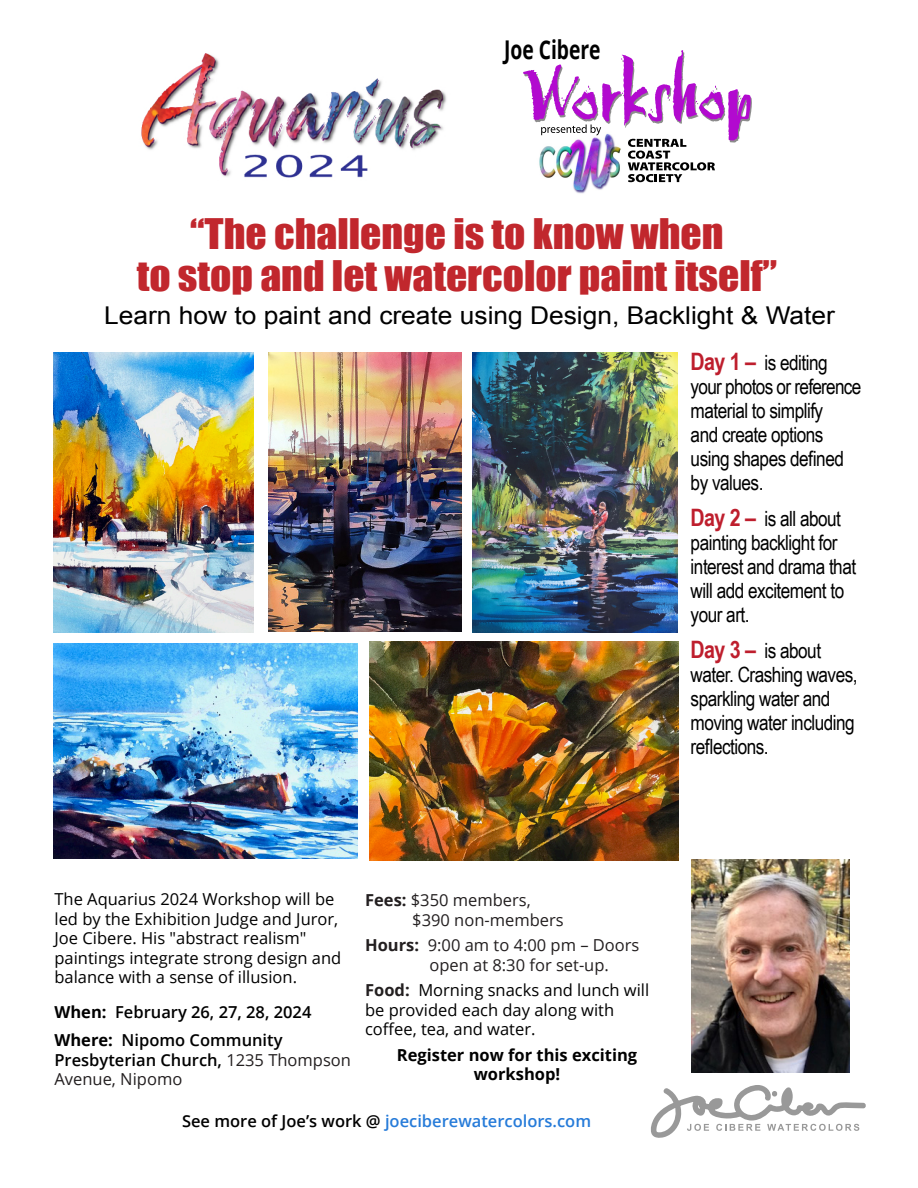
<style>
.page{position:relative;width:918px;height:1188px;background:#fff}
.page>*{position:absolute;margin:0;border:0;box-sizing:border-box;transform-origin:0 0}
.t1{font:38.7px/41.2px "Impact";color:#c1272d;text-align:center;scale:1.07 1}
.t2{font:700 25.8px "Open Sans";color:#000;scale:.75 1}
.t3{font:24.6px "Arial";color:#000;scale:1.07 1}
.t4{font:21px/24px "Arial Narrow";letter-spacing:-.025em;color:#000}
.t5{font:16.5px/19.5px "Open Sans";color:#000}
.t6{font:16.5px/19.5px "Open Sans";color:#231f20}
.t7{font:600 16.5px/28.5px "Open Sans";color:#000}
.t8{font:600 16.5px "Open Sans";color:#267bd9}
.t9{font:700 16.5px/19.5px "Open Sans";color:#000;text-align:center}
.s1{font-weight:700;font-size:24px;color:#be1e2d}
.s2{font-weight:700}
.s3{font-weight:600;color:#000}
.s4{color:#000}
.s5{font-weight:700;color:#231f20}
</style>
<div class="page">
<img style="left:141px;top:53px;width:306px;height:125px">
<svg style="left:523px;top:50px;width:229px;height:144px"></svg>
<img style="left:53px;top:353px;width:201px;height:280px">
<img style="left:691px;top:859px;width:158px;height:213px">
<img style="left:268px;top:352px;width:194px;height:280px">
<img style="left:472px;top:353px;width:205px;height:280px">
<img style="left:369px;top:642px;width:310px;height:218px">
<img style="left:53px;top:644px;width:304px;height:215px">
<svg style="left:651px;top:1085px;width:215px;height:53px"></svg>
<p class="t2" style="left:504px;top:39px;width:130px">Joe Cibere</p>
<h1 class="t1" style="left:137px;top:215px;width:600px">“The challenge is to know when<br>to stop and let watercolor paint itself”</h1>
<p class="t3" style="left:104px;top:306px;width:685px">Learn how to paint and create using Design, Backlight &amp; Water</p>
<p class="t4" style="left:691px;top:353px;width:172px"><span class="s1">Day 1 –</span> is editing your photos or reference material to simplify<br>and create options using shapes defined by values.</p>
<p class="t4" style="left:691px;top:509px;width:167px"><span class="s1">Day 2 –</span> is all about painting backlight for interest and drama that will add excitement to your art.</p>
<p class="t4" style="left:691px;top:641px;width:168px"><span class="s1">Day 3 –</span> is about water. Crashing waves, sparkling water and moving water including reflections.</p>
<p class="t5" style="left:55px;top:891px;width:288px">The Aquarius 2024 Workshop will be led by the Exhibition Judge and Juror, Joe Cibere. His "abstract realism" paintings integrate strong design and balance with a sense of illusion.</p>
<p class="t7" style="left:55px;top:999px;width:258px"><span class="s2">When:</span> February 26, 27, 28, 2024<br><span class="s2">Where:</span> Nipomo Community</p>
<p class="t6" style="left:55px;top:1052px;width:298px"><span class="s3">Presbyterian Church,</span> 1235 Thompson<br>Avenue, Nipomo</p>
<p class="t8" style="left:182px;top:1114px;width:411px"><span class="s4">See more of Joe’s work @</span> joeciberewatercolors.com</p>
<p class="t6" style="left:412px;top:892px;width:153px;text-indent:-47px"><span class="s2">Fees:</span> $350 members, $390 non-members</p>
<p class="t6" style="left:429px;top:937px;width:212px;text-indent:-64px"><span class="s2">Hours:</span> 9:00 am to 4:00 pm – Doors open at 8:30 for set-up.</p>
<p class="t5" style="left:365px;top:982px;width:286px"><span class="s5">Food:</span> Morning snacks and lunch will be provided each day along with coffee, tea, and water.</p>
<p class="t9" style="left:397px;top:1047px;width:242px">Register now for this exciting workshop!</p>
</div>
